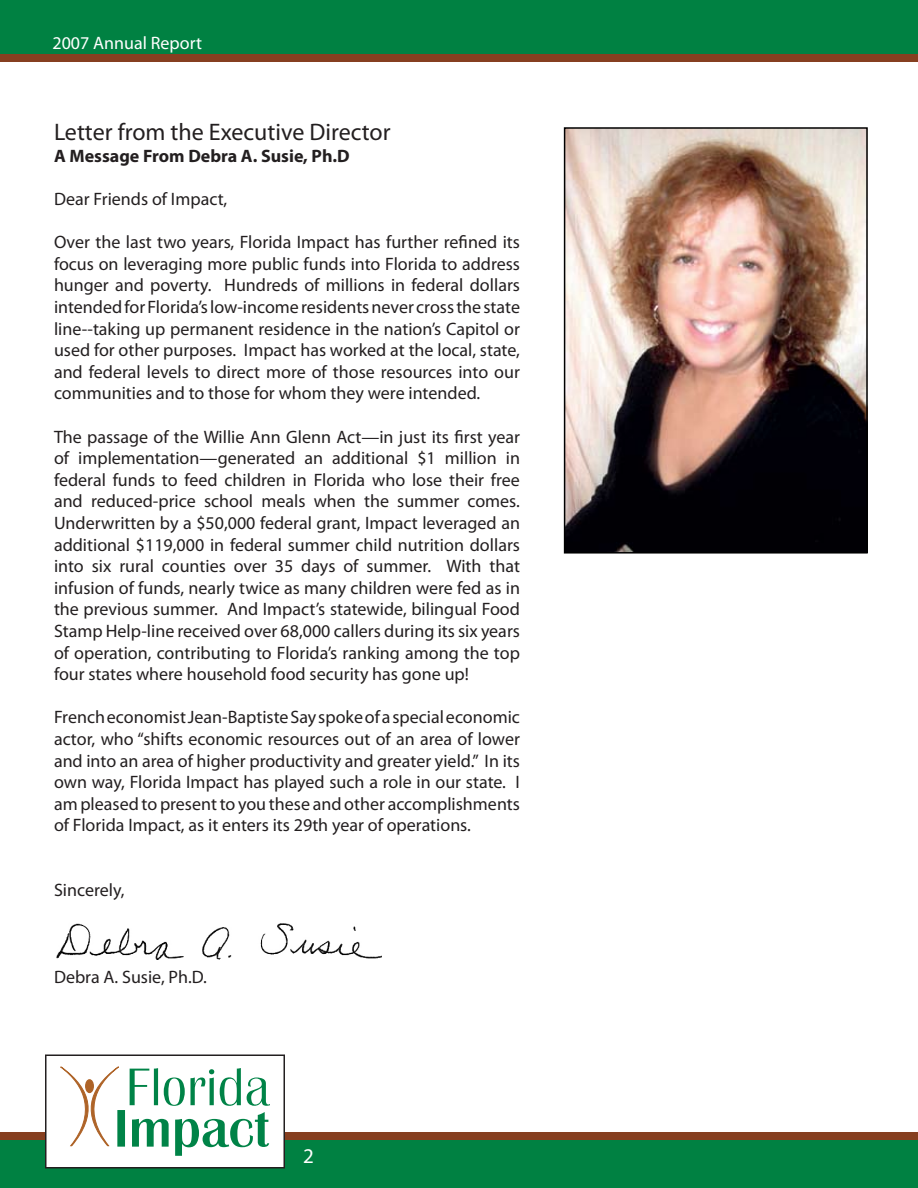
<style>
.page{position:relative;width:918px;height:1188px;background:#fff}
.page>*{position:absolute;margin:0;border:0;box-sizing:border-box;transform-origin:0 0}
.t1{font:24px "Myriad Pro";color:#231f20}
.t2{font:21px "Myriad Pro";color:#fff}
.t3{font:18px/21.6px "Myriad Pro";color:#231f20;text-align:justify}
.t4{font:700 18px "Myriad Pro";color:#231f20}
.t5{font:18px "Myriad Pro";color:#fff}
</style>
<div class="page">
<div style="left:0;top:1132px;width:918px;height:44px;background:#863f20"></div>
<div style="left:0;top:1140px;width:918px;height:48px;background:#008142"></div>
<div style="left:0;top:18px;width:918px;height:44px;background:#863f20"></div>
<div style="left:0;top:0;width:918px;height:54px;background:#008142"></div>
<div style="left:46px;top:1055px;width:238px;height:113px;background:#fff"></div>
<div style="left:45px;top:1054px;width:240px;height:114px;border:2px solid #231f20"></div>
<img style="left:56px;top:923px;width:326px;height:37px">
<img style="left:567px;top:130px;width:298px;height:421px">
<div style="left:564px;top:127px;width:304px;height:427px;border:2px solid #000"></div>
<svg style="left:60px;top:1066px;width:210px;height:90px"></svg>
<p class="t5" style="left:52px;top:31px;width:151px">2007 Annual Report</p>
<h1 class="t1" style="left:54px;top:117px;width:338px">Letter from the Executive Director</h1>
<p class="t4" style="left:54px;top:144px;width:297px">A Message From Debra A. Susie, Ph.D</p>
<p class="t3" style="left:54px;top:188px;width:175px">Dear Friends of Impact,</p>
<p class="t3" style="left:54px;top:231px;width:468px">Over the last two years, Florida Impact has further refined its focus on leveraging more public funds into Florida to address hunger and poverty. Hundreds of millions in federal dollars intended for Florida’s low-income residents never cross the state line--taking up permanent residence in the nation’s Capitol or used for other purposes. Impact has worked at the local, state, and federal levels to direct more of those resources into our communities and to those for whom they were intended.</p>
<p class="t3" style="left:54px;top:426px;width:468px">The passage of the Willie Ann Glenn Act—in just its first year of implementation—generated an additional $1 million in federal funds to feed children in Florida who lose their free and reduced-price school meals when the summer comes.<br>Underwritten by a $50,000 federal grant, Impact leveraged an additional $119,000 in federal summer child nutrition dollars into six rural counties over 35 days of summer. With that infusion of funds, nearly twice as many children were fed as in the previous summer. And Impact’s statewide, bilingual Food Stamp Help-line received over 68,000 callers during its six years of operation, contributing to Florida’s ranking among the top four states where household food security has gone up!</p>
<p class="t3" style="left:54px;top:706px;width:468px">French economist Jean-Baptiste Say spoke of a special economic actor, who “shifts economic resources out of an area of lower and into an area of higher productivity and greater yield.” In its own way, Florida Impact has played such a role in our state. I am pleased to present to you these and other accomplishments of Florida Impact, as it enters its 29th year of operations.</p>
<p class="t3" style="left:54px;top:879px;width:72px">Sincerely,</p>
<p class="t3" style="left:54px;top:966px;width:154px">Debra A. Susie, Ph.D.</p>
<p class="t2" style="left:303px;top:1143px;width:12px">2</p>
</div>
